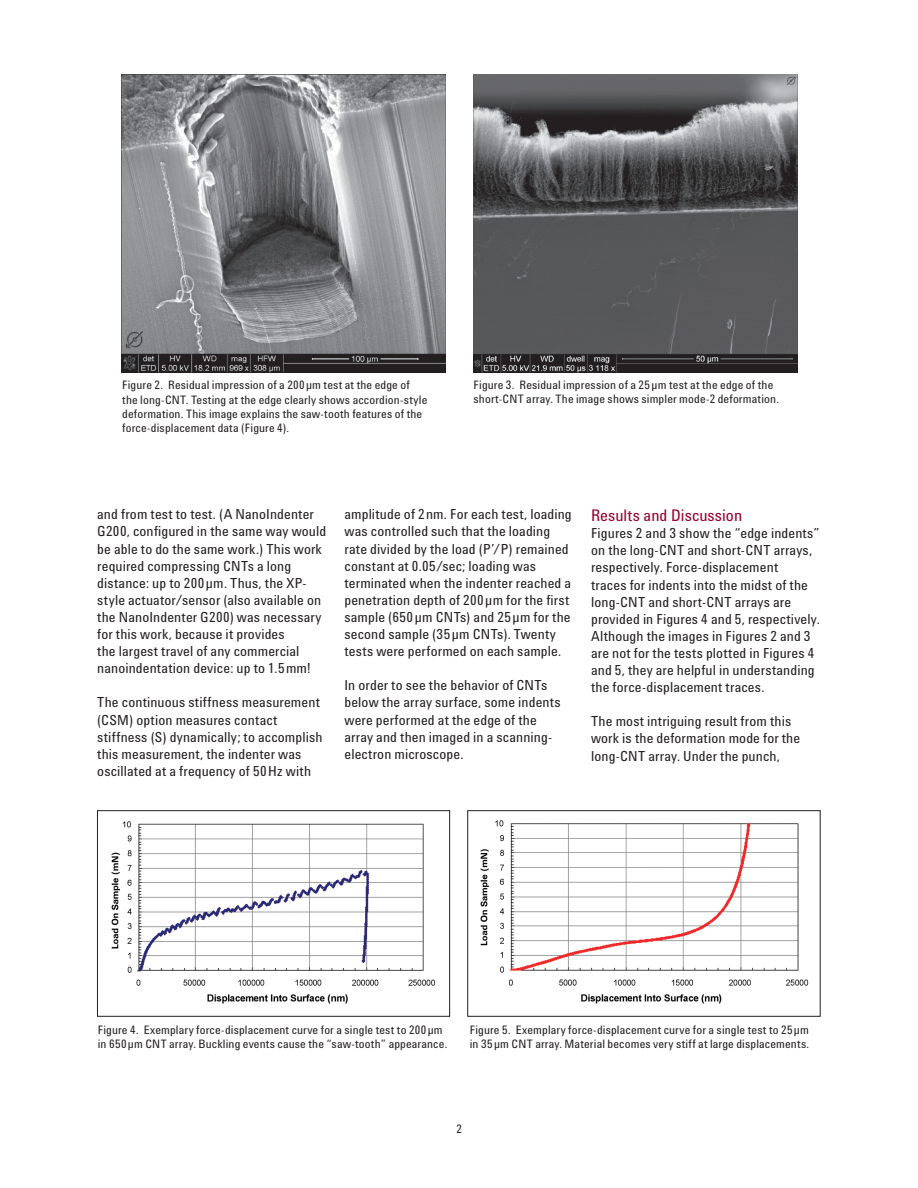
<style>
.page{position:relative;width:918px;height:1188px;background:#fff}
.page>*{position:absolute;margin:0;border:0;box-sizing:border-box;transform-origin:0 0}
.t1{font:16.5px "Agilent Cond";letter-spacing:.005em;color:#98012d}
.t2{font:14.25px/17.1px "Agilent Cond";letter-spacing:.01em;color:#231f20}
.t3{font:12px/14.4px "Agilent Cond";letter-spacing:.01em;color:#231f20}
</style>
<div class="page">
<img style="left:121px;top:74px;width:324px;height:299px">
<img style="left:474px;top:74px;width:324px;height:298px">
<img style="left:111px;top:821px;width:325px;height:183px">
<div style="left:97px;top:810px;width:353px;height:206px;border:1px solid #231f20"></div>
<img style="left:480px;top:820px;width:329px;height:184px">
<div style="left:468px;top:810px;width:352px;height:206px;border:1px solid #231f20"></div>
<p class="t3" style="left:122px;top:378px;width:307px">Figure 2. Residual impression of a 200μm test at the edge of the long-CNT. Testing at the edge clearly shows accordion-style deformation. This image explains the saw-tooth features of the force-displacement data (Figure 4).</p>
<p class="t3" style="left:474px;top:377px;width:307px">Figure 3. Residual impression of a 25μm test at the edge of the short-CNT array. The image shows simpler mode-2 deformation.</p>
<p class="t2" style="left:97px;top:506px;width:231px">and from test to test. (A NanoIndenter G200, configured in the same way would be able to do the same work.) This work required compressing CNTs a long distance: up to 200μm. Thus, the XP&shy;style actuator/sensor (also available on the NanoIndenter G200) was necessary for this work, because it provides<br>the largest travel of any commercial nanoindentation device: up to 1.5mm!</p>
<p class="t2" style="left:97px;top:694px;width:227px">The continuous stiffness measurement (CSM) option measures contact stiffness (S) dynamically; to accomplish this measurement, the indenter was oscillated at a frequency of 50Hz with</p>
<p class="t2" style="left:344px;top:506px;width:229px">amplitude of 2nm. For each test, loading was controlled such that the loading rate divided by the load (P’/P) remained constant at 0.05/sec; loading was terminated when the indenter reached a penetration depth of 200μm for the first sample (650μm CNTs) and 25μm for the second sample (35μm CNTs). Twenty tests were performed on each sample.</p>
<p class="t2" style="left:344px;top:677px;width:218px">In order to see the behavior of CNTs below the array surface, some indents were performed at the edge of the array and then imaged in a scanning&shy;electron microscope.</p>
<p class="t1" style="left:591px;top:506px;width:153px">Results and Discussion</p>
<p class="t2" style="left:591px;top:525px;width:230px">Figures 2 and 3 show the “edge indents” on the long-CNT and short-CNT arrays, respectively. Force-displacement<br>traces for indents into the midst of the long-CNT and short-CNT arrays are provided in Figures 4 and 5, respectively.<br>Although the images in Figures 2 and 3 are not for the tests plotted in Figures 4 and 5, they are helpful in understanding the force-displacement traces.</p>
<p class="t2" style="left:591px;top:713px;width:211px">The most intriguing result from this work is the deformation mode for the long-CNT array. Under the punch,</p>
<p class="t3" style="left:98px;top:1023px;width:351px">Figure 4. Exemplary force-displacement curve for a single test to 200μm in 650μm CNT array. Buckling events cause the “saw-tooth” appearance.</p>
<p class="t3" style="left:470px;top:1023px;width:341px">Figure 5. Exemplary force-displacement curve for a single test to 25μm in 35μm CNT array. Material becomes very stiff at large displacements.</p>
<p class="t3" style="left:456px;top:1121px;width:7px">2</p>
</div>
